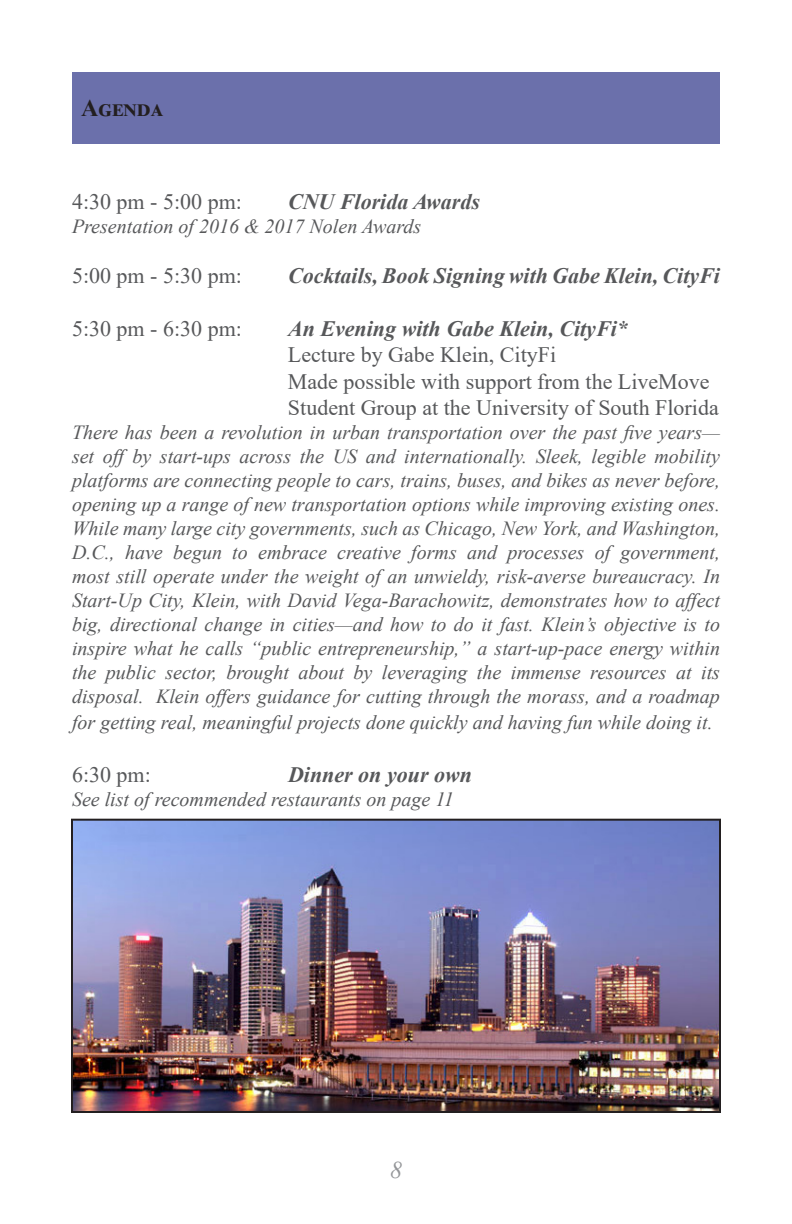
<style>
.page{position:relative;width:792px;height:1224px;background:#fff}
.page>*{position:absolute;margin:0;border:0;box-sizing:border-box;transform-origin:0 0}
.t1{font:700 24px "Times New Roman";color:#231f20}
.t2{font:italic 24px "Times New Roman";color:#939598}
.t3{font:22px/26.4px "Times New Roman";color:#57585a}
.t4{font:italic 700 22px "Times New Roman";color:#57585a}
.t5{font:italic 20px/24px "Times New Roman";color:#57585a;text-align:justify}
</style>
<div class="page">
<div style="left:72px;top:72px;width:648px;height:72px;background:#6b70ab"></div>
<img style="left:74px;top:822px;width:644px;height:288px">
<div style="left:71px;top:819px;width:650px;height:294px;border:2px solid #231f20"></div>
<p class="t1" style="left:81px;top:91px;width:83px">Agenda</p>
<p class="t3" style="left:72px;top:187px;width:171px">4:30 pm - 5:00 pm:</p>
<p class="t4" style="left:288px;top:186px;width:193px">CNU Florida Awards</p>
<p class="t5" style="left:72px;top:214px;width:351px">Presentation of 2016 &amp; 2017 Nolen Awards</p>
<p class="t3" style="left:72px;top:262px;width:171px">5:00 pm - 5:30 pm:</p>
<p class="t4" style="left:288px;top:260px;width:434px">Cocktails, Book Signing with Gabe Klein, CityFi</p>
<p class="t3" style="left:72px;top:315px;width:171px">5:30 pm - 6:30 pm:</p>
<p class="t4" style="left:288px;top:313px;width:341px">An Evening with Gabe Klein, CityFi*</p>
<p class="t3" style="left:288px;top:341px;width:270px">Lecture by Gabe Klein, CityFi</p>
<p class="t3" style="left:288px;top:367px;width:432px">Made possible with support from the LiveMove<br>Student Group at the University of South Florida</p>
<p class="t5" style="left:72px;top:420px;width:650px">There has been a revolution in urban transportation over the past five years— set off by start-ups across the US and internationally. Sleek, legible mobility platforms are connecting people to cars, trains, buses, and bikes as never before, opening up a range of new transportation options while improving existing ones.<br>While many large city governments, such as Chicago, New York, and Washington, D.C., have begun to embrace creative forms and processes of government, most still operate under the weight of an unwieldy, risk-averse bureaucracy. In Start-Up City, Klein, with David Vega-Barachowitz, demonstrates how to affect big, directional change in cities—and how to do it fast. Klein’s objective is to inspire what he calls “public entrepreneurship,” a start-up-pace energy within the public sector, brought about by leveraging the immense resources at its disposal. Klein offers guidance for cutting through the morass, and a roadmap</p>
<p class="t5" style="left:72px;top:710px;width:642px">for getting real, meaningful projects done quickly and having fun while doing it.</p>
<p class="t3" style="left:72px;top:761px;width:80px">6:30 pm:</p>
<p class="t4" style="left:288px;top:760px;width:185px">Dinner on your own</p>
<p class="t5" style="left:72px;top:787px;width:383px">See list of recommended restaurants on page 11</p>
<p class="t2" style="left:390px;top:1154px;width:13px">8</p>
</div>
